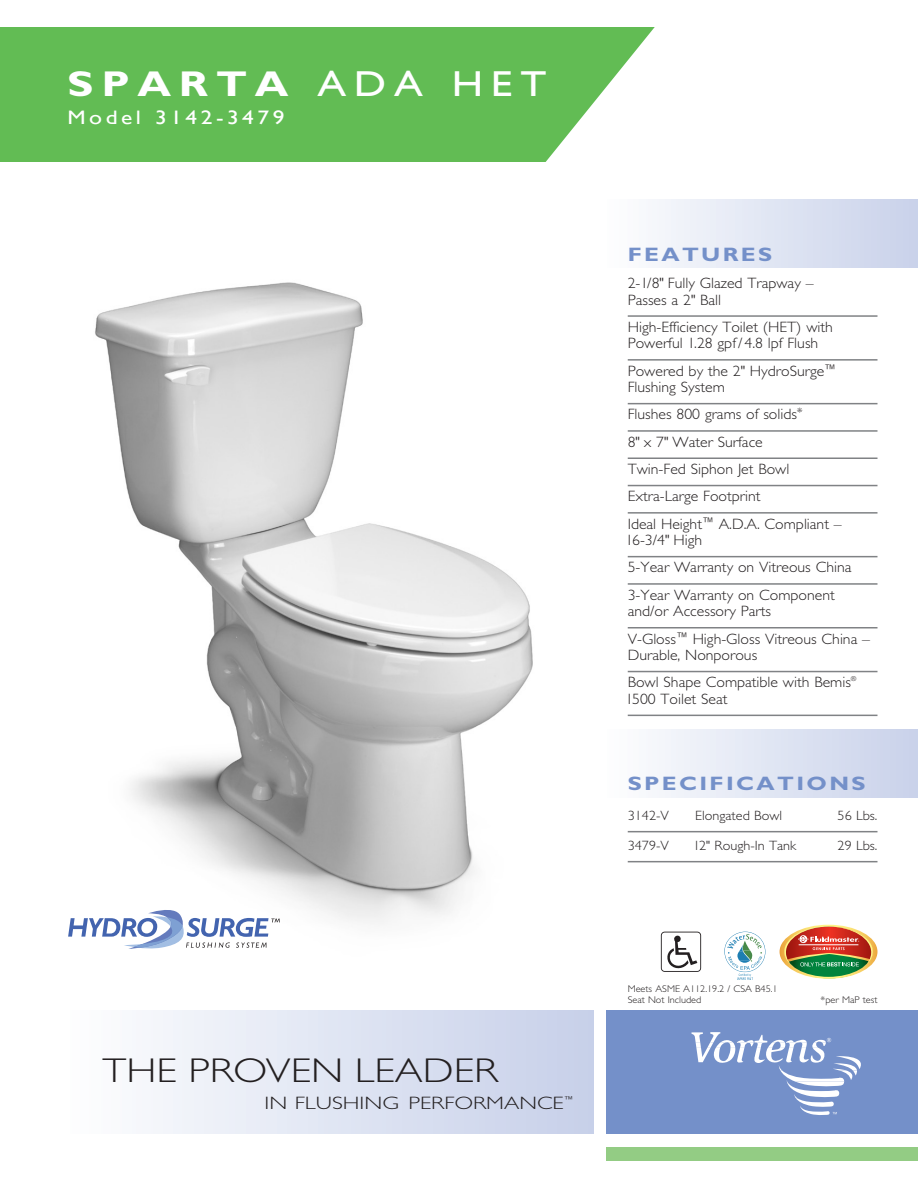
<style>
.page{position:relative;width:918px;height:1188px;background:#fff}
.page>*{position:absolute;margin:0;border:0;box-sizing:border-box;transform-origin:0 0}
.t1{font:700 36px "Gill Sans";letter-spacing:.18em;color:#fff;scale:1.2 1}
.t2{font:36px "Gill Sans";color:#fff;scale:1.2 1}
.t3{font:300 34.5px "Gill Sans";color:#231f20;scale:1.21 1}
.t4{font:700 19.5px "Gill Sans";letter-spacing:.1em;color:#7490c9;scale:1.2 1}
.t5{font:19.5px "Gill Sans";letter-spacing:.15em;color:#fff;scale:1.2 1}
.t6{font:300 18px "Gill Sans";color:#231f20;scale:1.29 1}
.t7{font:300 15px/27.3px "Gill Sans";color:#231f20;scale:1.05 1}
.t8{font:300 13.5px "Gill Sans";color:#231f20;scale:1.05 1}
.t9{font:300 9.75px/11.2px "Gill Sans";color:#231f20;scale:1.05 1}
.t10{font:300 6.75px "Gill Sans";color:#231f20;scale:1.05 1}
.s1{font-weight:400}
</style>
<div class="page">
<div style="left:606px;top:200px;width:312px;height:68px;background:linear-gradient(to right,#fdfefe,#c8d1ea)"></div>
<div style="left:606px;top:729px;width:312px;height:68px;background:linear-gradient(to right,#fdfefe,#c8d1ea)"></div>
<div style="left:68px;top:1010px;width:526px;height:124px;background:linear-gradient(to right,#fdfefe,#c6cfe9)"></div>
<div style="left:606px;top:1010px;width:312px;height:124px;background:#7490c9"></div>
<div style="left:606px;top:1148px;width:312px;height:13px;background:#93cc84"></div>
<svg style="left:691px;top:1032px;width:170px;height:83px"></svg>
<svg style="left:0;top:27px;width:655px;height:135px;fill:#62bc54"></svg>
<svg style="left:724px;top:932px;width:41px;height:48px"></svg>
<svg style="left:661px;top:932px;width:40px;height:40px"></svg>
<img style="left:780px;top:925px;width:98px;height:54px">
<img style="left:95px;top:282px;width:438px;height:642px">
<hr style="left:628px;top:315px;width:250px;height:2px;background:#808285">
<hr style="left:628px;top:359px;width:250px;height:2px;background:#808285">
<hr style="left:628px;top:403px;width:250px;height:1px;background:#808285">
<hr style="left:628px;top:430px;width:250px;height:2px;background:#808285">
<hr style="left:628px;top:458px;width:250px;height:1px;background:#808285">
<hr style="left:628px;top:485px;width:250px;height:1px;background:#808285">
<hr style="left:628px;top:512px;width:250px;height:2px;background:#808285">
<hr style="left:628px;top:556px;width:250px;height:1px;background:#808285">
<hr style="left:628px;top:583px;width:250px;height:2px;background:#808285">
<hr style="left:628px;top:627px;width:250px;height:2px;background:#808285">
<hr style="left:628px;top:671px;width:250px;height:1px;background:#808285">
<hr style="left:628px;top:715px;width:250px;height:1px;background:#808285">
<hr style="left:628px;top:831px;width:250px;height:1px;background:#808285">
<hr style="left:628px;top:861px;width:250px;height:1px;background:#808285">
<svg style="left:68px;top:910px;width:212px;height:39px"></svg>
<h1 class="t1" style="left:68px;top:63px;width:239px">SPARTA <span class="s1">ADA</span></h1>
<h1 class="t2" style="left:452px;top:63px;width:80px">HET</h1>
<h3 class="t5" style="left:68px;top:106px;width:182px">MODEL 3142-3479</h3>
<h2 class="t3" style="left:103px;top:1051px;width:328px">THE PROVEN LEADER</h2>
<p class="t6" style="left:265px;top:1093px;width:241px">IN FLUSHING PERFORMANCE<sup>™</sup></p>
<h3 class="t4" style="left:628px;top:243px;width:122px">FEATURES</h3>
<p class="t7" style="left:628px;top:275px;width:179px;line-height:16.5px">2-1/8" Fully Glazed Trapway –<br>Passes a 2" Ball</p>
<p class="t7" style="left:628px;top:319px;width:197px;line-height:16.5px">High-Efficiency Toilet (HET) with<br>Powerful 1.28 gpf/4.8 lpf Flush</p>
<p class="t7" style="left:628px;top:362px;width:200px;line-height:16.5px">Powered by the 2" HydroSurge<sup>™<br></sup>Flushing System</p>
<p class="t7" style="left:628px;top:401px;width:205px">Flushes 800 grams of solids<sup>*<br></sup>8" x 7" Water Surface<br>Twin-Fed Siphon Jet Bowl<br>Extra-Large Footprint<br>Ideal Height<sup>™</sup> A.D.A. Compliant –</p>
<p class="t7" style="left:625px;top:527px;width:217px">16-3/4" High<br>5-Year Warranty on Vitreous China<br>3-Year Warranty on Component</p>
<p class="t7" style="left:628px;top:598px;width:232px">and/or Accessory Parts<br>V-Gloss<sup>™</sup> High-Gloss Vitreous China –</p>
<p class="t7" style="left:628px;top:641px;width:214px">Durable, Nonporous<br>Bowl Shape Compatible with Bemis</p>
<p class="t10" style="left:851px;top:675px;width:7px">®</p>
<p class="t7" style="left:625px;top:685px;width:99px">1500 Toilet Seat</p>
<h3 class="t4" style="left:628px;top:772px;width:200px">SPECIFICATIONS</h3>
<p class="t8" style="left:628px;top:808px;width:41px">3142-V</p>
<p class="t8" style="left:695px;top:808px;width:84px">Elongated Bowl</p>
<p class="t8" style="left:838px;top:808px;width:40px">56 Lbs.</p>
<p class="t8" style="left:628px;top:838px;width:41px">3479-V</p>
<p class="t8" style="left:693px;top:838px;width:100px">12" Rough-In Tank</p>
<p class="t8" style="left:838px;top:838px;width:40px">29 Lbs.</p>
<p class="t9" style="left:628px;top:983px;width:144px">Meets ASME A112.19.2 / CSA B45.1<br>Seat Not Included</p>
<p class="t9" style="left:821px;top:995px;width:56px">*per MaP test</p>
</div>
